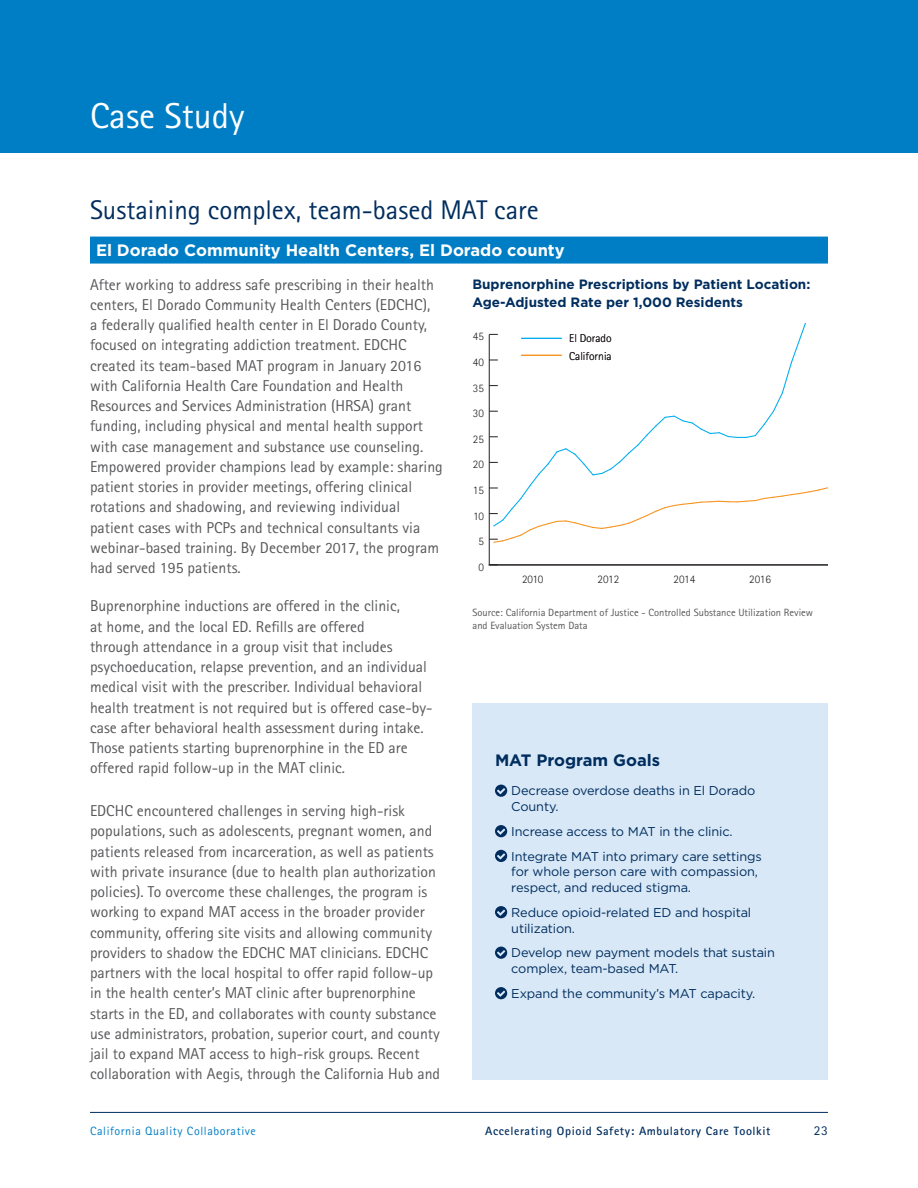
<style>
.page{position:relative;width:918px;height:1188px;background:#fff}
.page>*{position:absolute;margin:0;border:0;box-sizing:border-box;transform-origin:0 0}
.t1{font:36px "Rotis Sans Serif";color:#fff}
.t2{font:27px "Rotis Sans Serif";color:#002d5e}
.t3{font:700 16.5px "Gotham";color:#fff}
.t4{font:700 16.5px "Gotham";color:#002d5e}
.t5{font:15.75px/20.2px "Rotis Sans Serif";color:#57585a}
.t6{font:700 13.5px/18px "Gotham";color:#002d5e}
.t7{font:13.5px "Rotis Sans Serif";color:#002d5e}
.t8{font:12.75px/15.8px "Gotham";letter-spacing:-.01em;color:#002d5e}
.t9{font:700 12px "Rotis Sans Serif";letter-spacing:.05em;color:#002d5e}
.t10{font:12px "Rotis Sans Serif";letter-spacing:.05em;color:#007ec5}
.t11{font:300 11.55px/18.1px "Rotis Sans Serif";color:#231f20}
.t12{font:10.5px/13.5px "Rotis Sans Serif";color:#57585a}
</style>
<div class="page">
<hr style="left:90px;top:1112px;width:738px;height:1px;background:#002d5e">
<div style="left:472px;top:704px;width:356px;height:376px;background:#d8e8f6"></div>
<div style="left:90px;top:237px;width:738px;height:27px;background:#007ec5"></div>
<hr style="left:489px;top:334px;width:1px;height:231px;background:#231f20">
<svg style="left:489px;top:323px;width:339px;height:221px"></svg>
<hr style="left:488px;top:565px;width:340px;height:1px;background:#231f20">
<hr style="left:522px;top:338px;width:39px;height:1px;background:#00aeef">
<hr style="left:522px;top:355px;width:39px;height:1px;background:#f7931d">
<svg style="left:495px;top:785px;width:12px;height:12px"></svg>
<svg style="left:495px;top:825px;width:12px;height:12px"></svg>
<svg style="left:495px;top:850px;width:12px;height:12px"></svg>
<svg style="left:495px;top:906px;width:12px;height:12px"></svg>
<svg style="left:495px;top:947px;width:12px;height:12px"></svg>
<svg style="left:495px;top:987px;width:12px;height:12px"></svg>
<div style="left:0;top:0;width:918px;height:153px;background:#007ec5"></div>
<h1 class="t1" style="left:90px;top:95px;width:156px">Case Study</h1>
<h2 class="t2" style="left:90px;top:194px;width:450px">Sustaining complex, team-based MAT care</h2>
<p class="t3" style="left:96px;top:241px;width:470px">El Dorado Community Health Centers, El Dorado county</p>
<p class="t5" style="left:90px;top:274px;width:354px">After working to address safe prescribing in their health centers, El Dorado Community Health Centers (EDCHC),<br>a federally qualified health center in El Dorado County, focused on integrating addiction treatment. EDCHC created its team-based MAT program in January 2016 with California Health Care Foundation and Health Resources and Services Administration (HRSA) grant funding, including physical and mental health support with case management and substance use counseling.<br>Empowered provider champions lead by example: sharing patient stories in provider meetings, offering clinical rotations and shadowing, and reviewing individual patient cases with PCPs and technical consultants via webinar-based training. By December 2017, the program had served 195 patients.</p>
<p class="t5" style="left:90px;top:596px;width:344px">Buprenorphine inductions are offered in the clinic,<br>at home, and the local ED. Refills are offered<br>through attendance in a group visit that includes psychoeducation, relapse prevention, and an individual medical visit with the prescriber. Individual behavioral health treatment is not required but is offered case-by&shy;case after behavioral health assessment during intake.<br>Those patients starting buprenorphine in the ED are offered rapid follow-up in the MAT clinic.</p>
<p class="t5" style="left:90px;top:801px;width:352px">EDCHC encountered challenges in serving high-risk populations, such as adolescents, pregnant women, and patients released from incarceration, as well as patients with private insurance (due to health plan authorization policies). To overcome these challenges, the program is working to expand MAT access in the broader provider community, offering site visits and allowing community providers to shadow the EDCHC MAT clinicians. EDCHC partners with the local hospital to offer rapid follow-up in the health center’s MAT clinic after buprenorphine starts in the ED, and collaborates with county substance use administrators, probation, superior court, and county jail to expand MAT access to high-risk groups. Recent collaboration with Aegis, through the California Hub and</p>
<p class="t6" style="left:472px;top:275px;width:339px">Buprenorphine Prescriptions by Patient Location:<br>Age-Adjusted Rate per 1,000 Residents</p>
<p class="t11" style="left:473px;top:327px;width:13px">45</p>
<p class="t11" style="left:473px;top:353px;width:13px">40</p>
<p class="t11" style="left:473px;top:379px;width:13px">35</p>
<p class="t11" style="left:473px;top:404px;width:13px">30</p>
<p class="t11" style="left:473px;top:430px;width:13px">25</p>
<p class="t11" style="left:473px;top:455px;width:13px">20</p>
<p class="t11" style="left:473px;top:481px;width:13px">15</p>
<p class="t11" style="left:473px;top:507px;width:12px">10</p>
<p class="t11" style="left:478px;top:532px;width:7px">5</p>
<p class="t11" style="left:478px;top:558px;width:7px">0</p>
<p class="t11" style="left:569px;top:329px;width:44px">El Dorado<br>California</p>
<p class="t11" style="left:522px;top:570px;width:23px">2010</p>
<p class="t11" style="left:598px;top:570px;width:23px">2012</p>
<p class="t11" style="left:673px;top:570px;width:23px">2014</p>
<p class="t11" style="left:749px;top:570px;width:23px">2016</p>
<p class="t12" style="left:472px;top:605px;width:342px">Source: California Department of Justice - Controlled Substance Utilization Review and Evaluation System Data</p>
<p class="t4" style="left:495px;top:751px;width:167px">MAT Program Goals</p>
<p class="t8" style="left:511px;top:783px;width:245px">Decrease overdose deaths in El Dorado<br>County.</p>
<p class="t8" style="left:511px;top:819px;width:252px;line-height:24.8px">Increase access to MAT in the clinic.<br>Integrate MAT into primary care settings</p>
<p class="t8" style="left:511px;top:864px;width:248px">for whole person care with compassion, respect, and reduced stigma.</p>
<p class="t8" style="left:511px;top:904px;width:242px">Reduce opioid-related ED and hospital utilization.</p>
<p class="t8" style="left:511px;top:945px;width:265px">Develop new payment models that sustain complex, team-based MAT.</p>
<p class="t8" style="left:511px;top:985px;width:246px">Expand the community’s MAT capacity.</p>
<p class="t10" style="left:90px;top:1124px;width:167px">California Quality Collaborative</p>
<p class="t9" style="left:485px;top:1124px;width:287px">Accelerating Opioid Safety: Ambulatory Care Toolkit</p>
<p class="t7" style="left:814px;top:1123px;width:16px">23</p>
</div>
